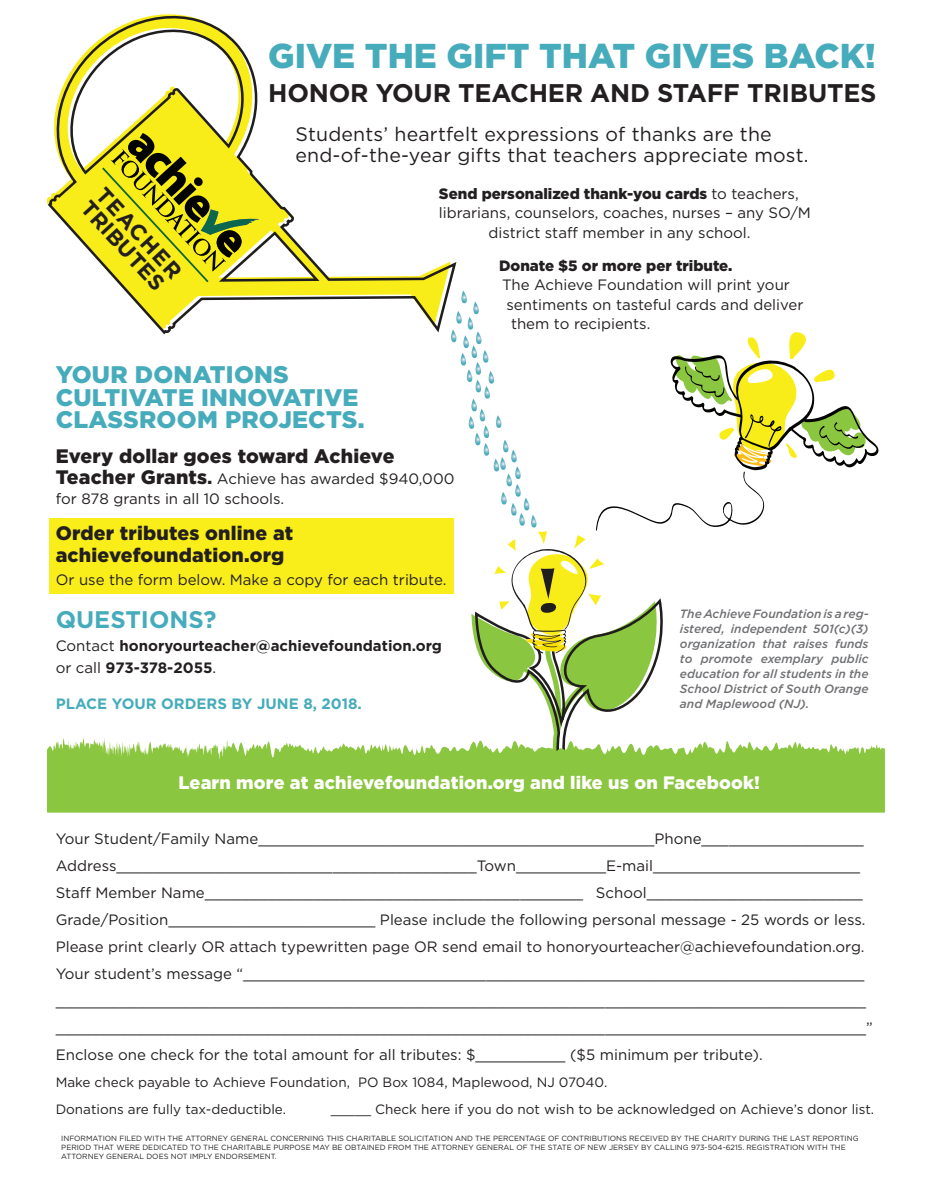
<style>
.page{position:relative;width:932px;height:1202px;background:#fff}
.page>*{position:absolute;margin:0;border:0;box-sizing:border-box;transform-origin:0 0}
.t1{font:900 34.5px "Gotham";color:#46acbc}
.t2{font:700 25.5px "Gotham";letter-spacing:-.01em;color:#231f20}
.body{font:900 24px/22.5px "Gotham";letter-spacing:.01em;color:#46acbc}
.body-2{font:700 24px "Gotham";color:#46acbc}
.t3{font:700 21.75px/20.2px "Gotham";color:#231f20}
.hyt_tributes{font:19.5px/21px "Gotham";letter-spacing:.01em;color:#231f20}
.body-3{font:900 19.5px/22.5px "Gotham";letter-spacing:.01em;color:#231f20}
.order_deadline{font:900 18px "Gotham";letter-spacing:.01em;color:#fff}
.form_text{font:15px/27px "Gotham";color:#231f20}
.body-4{font:15px/19.5px "Gotham";color:#231f20}
.body-5{font:900 15px "Gotham";color:#231f20}
.body-6{font:700 15px/22.5px "Gotham";color:#231f20}
.body-7{font:700 15px "Gotham";color:#46acbc}
.form_text-2{font:13.5px "Gotham";color:#231f20}
._501c_language{font:italic 500 12px/15px "Gotham";color:#6f7073;text-align:justify}
.AG_language{font:7.5px/9px "Gotham";color:#231f20}
.s1{font-weight:400}
.s2{font-weight:900;font-size:19.5px}
.s3{font-weight:900;font-size:16.5px}
</style>
<div class="page">
<div style="left:49px;top:518px;width:404px;height:75px;background:#f9ee19"></div>
<svg style="left:47px;top:738px;width:837px;height:74px;fill:#8bc640"></svg>
<svg style="left:450px;top:290px;width:429px;height:465px"></svg>
<svg style="left:47px;top:14px;width:411px;height:322px"></svg>
<svg style="left:100px;top:133px;width:159px;height:151px"></svg>
<p class="t1" style="left:268px;top:36px;width:609px">GIVE THE GIFT THAT GIVES BACK!</p>
<p class="t2" style="left:268px;top:78px;width:609px">HONOR YOUR TEACHER AND STAFF TRIBUTES</p>
<p class="hyt_tributes" style="left:295px;top:123px;width:514px">Students’ heartfelt expressions of thanks are the end-of-the-year gifts that teachers appreciate most.</p>
<p class="t3" style="left:107px;top:183px;width:116px;rotate:47deg">TEACHER<br>TRIBUTES</p>
<p class="body-5" style="left:439px;top:185px;width:361px">Send personalized thank-you cards <span class="s1">to teachers,</span></p>
<p class="body-4" style="left:439px;top:203px;width:373px">librarians, counselors, coaches, nurses – any SO/M</p>
<p class="body-4" style="left:488px;top:222px;width:263px">district staff member in any school.</p>
<p class="body-5" style="left:499px;top:257px;width:235px">Donate $5 or more per tribute.</p>
<p class="body-4" style="left:502px;top:275px;width:289px">The Achieve Foundation will print your</p>
<p class="body-4" style="left:506px;top:294px;width:298px">sentiments on tasteful cards and deliver</p>
<p class="body-4" style="left:511px;top:314px;width:141px">them to recipients.</p>
<p class="body" style="left:56px;top:363px;width:310px">YOUR DONATIONS<br>CULTIVATE INNOVATIVE<br>CLASSROOM PROJECTS.</p>
<p class="body-3" style="left:56px;top:444px;width:340px">Every dollar goes toward Achieve</p>
<p class="body-4" style="left:56px;top:468px;width:400px"><span class="s2">Teacher Grants</span><span class="s3">.</span> Achieve has awarded $940,000 for 878 grants in all 10 schools.</p>
<p class="body-3" style="left:56px;top:521px;width:239px">Order tributes online at achievefoundation.org</p>
<p class="body-4" style="left:56px;top:569px;width:392px">Or use the form below. Make a copy for each tribute.</p>
<p class="body-2" style="left:56px;top:605px;width:162px">QUESTIONS?</p>
<p class="body-6" style="left:56px;top:633px;width:388px"><span class="s1">Contact</span> honoryourteacher@achievefoundation.org <span class="s1">or call</span> 973-378-2055<span class="s1">.</span></p>
<p class="body-7" style="left:56px;top:695px;width:308px">PLACE YOUR ORDERS BY JUNE 8, 2018.</p>
<p class="_501c_language" style="left:680px;top:606px;width:190px">The Achieve Foundation is a reg&shy;istered, independent 501(c)(3) organization that raises funds to promote exemplary public education for all students in the School District of South Orange and Maplewood (NJ).</p>
<p class="order_deadline" style="left:178px;top:772px;width:583px">Learn more at achievefoundation.org and like us on Facebook!</p>
<p class="form_text" style="left:56px;top:824px;width:809px">Your Student/Family Name____________________________________________Phone__________________</p>
<p class="form_text" style="left:56px;top:851px;width:806px">Address________________________________________Town__________E-mail_______________________</p>
<p class="form_text" style="left:56px;top:878px;width:808px">Staff Member Name__________________________________________ School________________________</p>
<p class="form_text" style="left:56px;top:905px;width:811px">Grade/Position_______________________ Please include the following personal message - 25 words or less.<br>Please print clearly OR attach typewritten page OR send email to honoryourteacher@achievefoundation.org.</p>
<p class="form_text" style="left:56px;top:959px;width:810px">Your student’s message “_____________________________________________________________________</p>
<p class="form_text" style="left:56px;top:986px;width:811px">__________________________________________________________________________________________</p>
<p class="form_text" style="left:56px;top:1013px;width:818px">__________________________________________________________________________________________”</p>
<p class="form_text" style="left:56px;top:1040px;width:708px">Enclose one check for the total amount for all tributes: $__________ ($5 minimum per tribute).</p>
<p class="form_text-2" style="left:56px;top:1074px;width:553px">Make check payable to Achieve Foundation, PO Box 1084, Maplewood, NJ 07040.</p>
<p class="form_text-2" style="left:56px;top:1101px;width:232px">Donations are fully tax-deductible.</p>
<p class="form_text-2" style="left:331px;top:1101px;width:545px">_____ Check here if you do not wish to be acknowledged on Achieve’s donor list.</p>
<p class="AG_language" style="left:61px;top:1133px;width:798px">INFORMATION FILED WITH THE ATTORNEY GENERAL CONCERNING THIS CHARITABLE SOLICITATION AND THE PERCENTAGE OF CONTRIBUTIONS RECEIVED BY THE CHARITY DURING THE LAST REPORTING<br>PERIOD THAT WERE DEDICATED TO THE CHARITABLE PURPOSE MAY BE OBTAINED FROM THE ATTORNEY GENERAL OF THE STATE OF NEW JERSEY BY CALLING 973-504-6215. REGISTRATION WITH THE<br>ATTORNEY GENERAL DOES NOT IMPLY ENDORSEMENT.</p>
</div>
